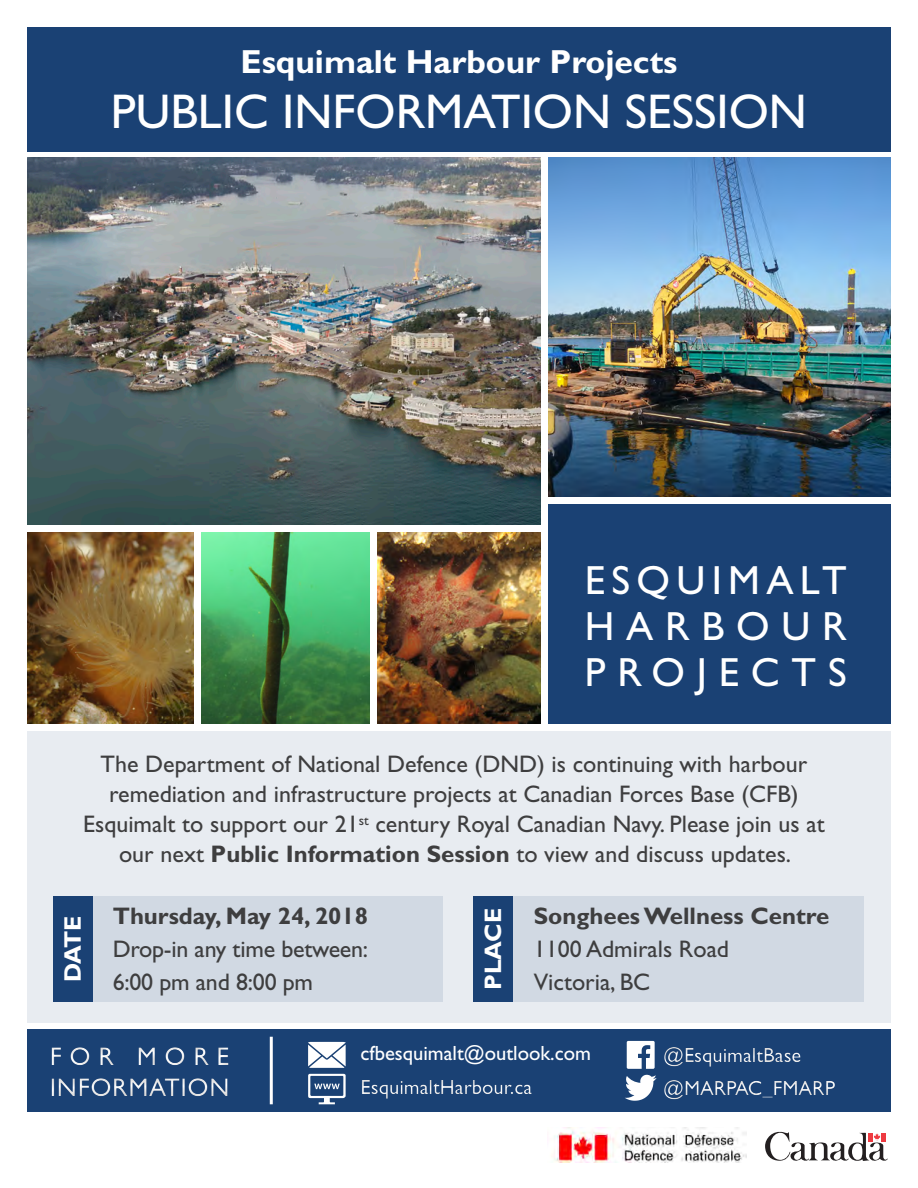
<style>
.page{position:relative;width:918px;height:1188px;background:#fff}
.page>*{position:absolute;margin:0;border:0;box-sizing:border-box;transform-origin:0 0}
.h1_bolded{font:48.9px "Gill Sans Std";color:#fff}
.Heading_1{font:40.8px/45.9px "Gill Sans Std";letter-spacing:.285em;color:#fff;text-align:justify}
.h1_bolded-2{font:700 33.45px "Gill Sans Std";color:#fff}
.t1{font:25.65px/30.9px "Gill Sans Std";letter-spacing:.025em;color:#fff}
.Intro_Text{font:24px/30px "Gill Sans Std";color:#3e3e3f;text-align:center}
.Intro_Text-2{font:700 24px "Gill Sans Std";color:#3e3e3f}
.h1_bolded-3{font:700 24px "Gill Sans Std";color:#fff}
.Website_Details_-_Wh{font:20.55px/33px "Gill Sans Std";color:#fff}
.s1{font-weight:700}
</style>
<div class="page">
<div style="left:27px;top:731px;width:864px;height:291px;background:#e8ecf1"></div>
<div style="left:513px;top:897px;width:351px;height:105px;background:#d1d9e3"></div>
<div style="left:92px;top:897px;width:351px;height:105px;background:#d1d9e3"></div>
<div style="left:27px;top:1029px;width:864px;height:83px;background:#1a4174"></div>
<img style="left:554px;top:1128px;width:192px;height:34px">
<svg style="left:765px;top:1131px;width:123px;height:30px"></svg>
<img style="left:27px;top:158px;width:513px;height:367px">
<img style="left:202px;top:533px;width:168px;height:191px">
<img style="left:27px;top:533px;width:167px;height:191px">
<img style="left:377px;top:533px;width:163px;height:191px">
<img style="left:548px;top:158px;width:343px;height:339px">
<div style="left:548px;top:504px;width:343px;height:220px;background:#1a4174"></div>
<div style="left:27px;top:27px;width:864px;height:124px;background:#1a4174"></div>
<svg style="left:308px;top:1042px;width:38px;height:26px"></svg>
<hr style="left:270px;top:1037px;width:3px;height:67px;background:#fff">
<svg style="left:625px;top:1075px;width:32px;height:26px"></svg>
<svg style="left:627px;top:1041px;width:28px;height:28px"></svg>
<svg style="left:308px;top:1074px;width:38px;height:30px"></svg>
<div style="left:53px;top:897px;width:39px;height:105px;background:#1a4174"></div>
<div style="left:473px;top:897px;width:40px;height:105px;background:#1a4174"></div>
<p class="h1_bolded-2" style="left:240px;top:42px;width:439px">Esquimalt Harbour Projects</p>
<p class="h1_bolded" style="left:111px;top:83px;width:698px">PUBLIC INFORMATION SESSION</p>
<p class="Heading_1" style="left:585px;top:558px;width:263px">ESQUIMALT HARBOUR PROJECTS</p>
<p class="Intro_Text" style="left:83px;top:750px;width:743px">The Department of National Defence (DND) is continuing with harbour remediation and infrastructure projects at Canadian Forces Base (CFB)<br>Esquimalt to support our 21<sup>st</sup> century Royal Canadian Navy. Please join us at our next <span class="s1">Public Information Session</span> to view and discuss updates.</p>
<p class="h1_bolded-3" style="left:59px;top:982px;width:68px;rotate:-90deg">DATE</p>
<p class="Intro_Text-2" style="left:113px;top:902px;width:257px">Thursday, May 24, 2018</p>
<p class="Intro_Text" style="left:113px;top:934px;width:257px">Drop-in any time between:</p>
<p class="Intro_Text" style="left:113px;top:967px;width:202px">6:00 pm and 8:00 pm</p>
<p class="h1_bolded-3" style="left:479px;top:990px;width:84px;rotate:-90deg">PLACE</p>
<p class="Intro_Text-2" style="left:534px;top:902px;width:297px">Songhees Wellness Centre</p>
<p class="Intro_Text" style="left:534px;top:934px;width:197px">1100 Admirals Road</p>
<p class="Intro_Text" style="left:534px;top:967px;width:118px">Victoria, BC</p>
<p class="t1" style="left:50px;top:1041px;width:181px">FOR MORE<br>INFORMATION</p>
<p class="Website_Details_-_Wh" style="left:361px;top:1037px;width:232px">cfbesquimalt@outlook.com</p>
<p class="Website_Details_-_Wh" style="left:361px;top:1071px;width:173px">EsquimaltHarbour.ca</p>
<p class="Website_Details_-_Wh" style="left:663px;top:1039px;width:174px">@EsquimaltBase @MARPAC_FMARP</p>
</div>
